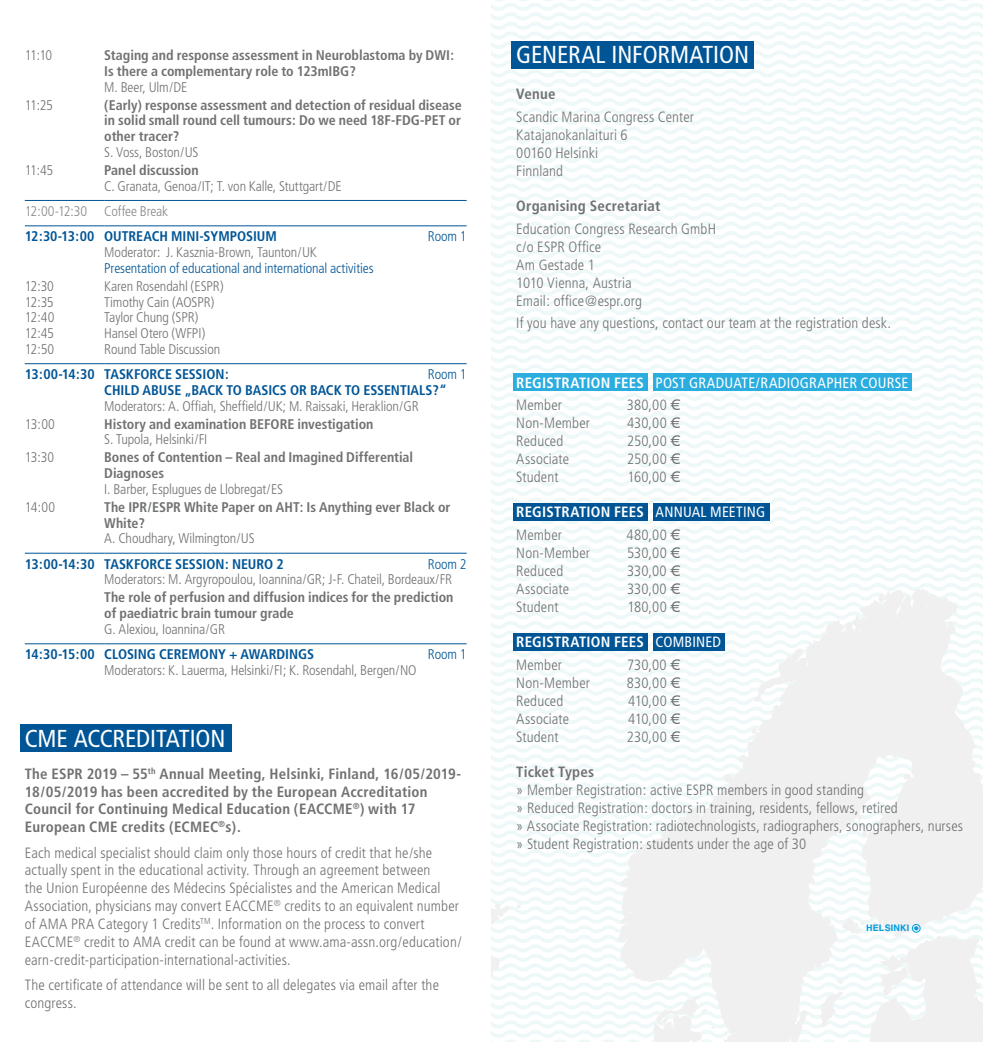
<style>
.page{position:relative;width:983px;height:1042px;background:#fff}
.page>*{position:absolute;margin:0;border:0;box-sizing:border-box;transform-origin:0 0}
.t1{font:condensed 24.5px "Frutiger";letter-spacing:-.005em;color:#fff}
.t2{font:300 condensed 14.88px/17.8px "Frutiger";letter-spacing:.01em;color:#707172}
.t3{font:700 condensed 14.88px/17.8px "Frutiger";letter-spacing:.015em;color:#707172}
.t4{font:700 condensed 14.88px/22.8px "Frutiger";letter-spacing:.015em;color:#fff}
.t5{font:condensed 14.88px/22.8px "Frutiger";letter-spacing:.015em;color:#fff}
.t6{font:300 condensed 14px/15.8px "Frutiger";letter-spacing:-.01em;color:#707172;text-align:justify}
.t7{font:700 condensed 14px/15.8px "Frutiger";letter-spacing:-.005em;color:#707172}
.t8{font:700 condensed 14px "Frutiger";letter-spacing:-.005em;color:#005596}
.t9{font:300 condensed 14px "Frutiger";letter-spacing:-.01em;color:#005596}
.t10{font:300 condensed 14px "Frutiger";letter-spacing:-.01em;color:#87888a}
.t11{font:700 8.92px "Schulbuch Nord";letter-spacing:.02em;color:#009ee0}
.s1{font-weight:700}
.s2{font-weight:300;color:#707172}
.s3{font-weight:400}
</style>
<div class="page">
<svg style="left:491px;top:0;width:491px;height:1042px"></svg>
<div style="left:911px;top:924px;width:9px;height:8px;border:1px solid #009ee0;border-radius:50%"></div>
<hr style="left:25px;top:200px;width:79px;height:1px;background:#005596">
<hr style="left:104px;top:200px;width:362px;height:1px;background:#005596">
<hr style="left:25px;top:225px;width:79px;height:1px;background:#005596">
<hr style="left:104px;top:225px;width:362px;height:1px;background:#005596">
<hr style="left:25px;top:363px;width:79px;height:1px;background:#005596">
<hr style="left:25px;top:553px;width:79px;height:1px;background:#005596">
<hr style="left:25px;top:643px;width:79px;height:1px;background:#005596">
<hr style="left:104px;top:363px;width:362px;height:1px;background:#005596">
<hr style="left:104px;top:553px;width:362px;height:1px;background:#005596">
<hr style="left:104px;top:643px;width:362px;height:1px;background:#005596">
<div style="left:20px;top:724px;width:212px;height:28px;background:#005596"></div>
<div style="left:653px;top:374px;width:258px;height:17px;background:#2baddf"></div>
<div style="left:653px;top:503px;width:116px;height:18px;background:#005596"></div>
<div style="left:653px;top:633px;width:71px;height:18px;background:#005596"></div>
<div style="left:513px;top:374px;width:134px;height:17px;background:#2baddf"></div>
<div style="left:513px;top:503px;width:134px;height:18px;background:#005596"></div>
<div style="left:513px;top:633px;width:134px;height:18px;background:#005596"></div>
<div style="left:511px;top:41px;width:242px;height:27px;background:#005596"></div>
<p class="t6" style="left:25px;top:48px;width:29px">11:10</p>
<p class="t7" style="left:104px;top:47px;width:351px">Staging and response assessment in Neuroblastoma by DWI:<br>Is there a complementary role to 123mIBG?</p>
<p class="t6" style="left:104px;top:79px;width:85px">M. Beer, Ulm/DE</p>
<p class="t6" style="left:25px;top:97px;width:30px">11:25</p>
<p class="t7" style="left:104px;top:97px;width:359px;text-align:justify">(Early) response assessment and detection of residual disease in solid small round cell tumours: Do we need 18F-FDG-PET or other tracer?</p>
<p class="t6" style="left:104px;top:144px;width:96px">S. Voss, Boston/US</p>
<p class="t6" style="left:25px;top:162px;width:30px">11:45</p>
<p class="t7" style="left:104px;top:162px;width:96px">Panel discussion</p>
<p class="t6" style="left:104px;top:178px;width:239px">C. Granata, Genoa/IT; T. von Kalle, Stuttgart/DE</p>
<p class="t10" style="left:25px;top:203px;width:145px">12:00-12:30 Coffee Break</p>
<p class="t8" style="left:25px;top:228px;width:253px">12:30-13:00 OUTREACH MINI-SYMPOSIUM</p>
<p class="t9" style="left:428px;top:228px;width:40px">Room 1</p>
<p class="t6" style="left:104px;top:244px;width:214px">Moderator: J. Kasznia-Brown, Taunton/UK</p>
<p class="t9" style="left:104px;top:260px;width:271px">Presentation of educational and international activities</p>
<p class="t6" style="left:25px;top:278px;width:31px">12:30<br>12:35<br>12:40<br>12:45<br>12:50</p>
<p class="t6" style="left:104px;top:278px;width:121px;text-align:left">Karen Rosendahl (ESPR)<br>Timothy Cain (AOSPR)<br>Taylor Chung (SPR)<br>Hansel Otero (WFPI)<br>Round Table Discussion</p>
<p class="t8" style="left:25px;top:366px;width:205px">13:00-14:30 TASKFORCE SESSION:</p>
<p class="t9" style="left:428px;top:366px;width:40px">Room 1</p>
<p class="t8" style="left:104px;top:382px;width:344px">CHILD ABUSE „BACK TO BASICS OR BACK TO ESSENTIALS?“</p>
<p class="t6" style="left:104px;top:398px;width:316px">Moderators: A. Offiah, Sheffield/UK; M. Raissaki, Heraklion/GR</p>
<p class="t6" style="left:25px;top:416px;width:32px">13:00</p>
<p class="t7" style="left:104px;top:416px;width:270px">History and examination BEFORE investigation</p>
<p class="t6" style="left:104px;top:432px;width:105px">S. Tupola, Helsinki/FI</p>
<p class="t6" style="left:25px;top:450px;width:31px">13:30</p>
<p class="t7" style="left:104px;top:449px;width:310px">Bones of Contention – Real and Imagined Differential<br>Diagnoses</p>
<p class="t6" style="left:104px;top:481px;width:180px">I. Barber, Esplugues de Llobregat/ES</p>
<p class="t6" style="left:25px;top:499px;width:32px">14:00</p>
<p class="t7" style="left:104px;top:499px;width:347px">The IPR/ESPR White Paper on AHT: Is Anything ever Black or<br>White?</p>
<p class="t6" style="left:104px;top:531px;width:152px">A. Choudhary, Wilmington/US</p>
<p class="t8" style="left:25px;top:555px;width:260px">13:00-14:30 TASKFORCE SESSION: NEURO 2</p>
<p class="t9" style="left:428px;top:556px;width:40px">Room 2</p>
<p class="t6" style="left:104px;top:572px;width:349px">Moderators: M. Argyropoulou, Ioannina/GR; J-F. Chateil, Bordeaux/FR</p>
<p class="t7" style="left:104px;top:590px;width:350px">The role of perfusion and diffusion indices for the prediction of paediatric brain tumour grade</p>
<p class="t6" style="left:104px;top:621px;width:122px">G. Alexiou, Ioannina/GR</p>
<p class="t8" style="left:25px;top:646px;width:291px">14:30-15:00 CLOSING CEREMONY + AWARDINGS</p>
<p class="t9" style="left:428px;top:646px;width:40px">Room 1</p>
<p class="t6" style="left:104px;top:662px;width:314px">Moderators: K. Lauerma, Helsinki/FI; K. Rosendahl, Bergen/NO</p>
<h1 class="t1" style="left:25px;top:724px;width:202px">CME ACCREDITATION</h1>
<p class="t3" style="left:25px;top:764px;width:437px">The ESPR 2019 – 55<sup>th</sup> Annual Meeting, Helsinki, Finland, 16/05/2019- 18/05/2019 has been accredited by the European Accreditation Council for Continuing Medical Education (EACCME<sup>®</sup>) with 17<br>European CME credits (ECMEC<sup>®</sup>s).</p>
<p class="t2" style="left:25px;top:843px;width:438px">Each medical specialist should claim only those hours of credit that he/she actually spent in the educational activity. Through an agreement between<br>the Union Européenne des Médecins Spécialistes and the American Medical Association, physicians may convert EACCME<sup>®</sup> credits to an equivalent number of AMA PRA Category 1 Credits<sup>TM</sup>. Information on the process to convert EACCME<sup>®</sup> credit to AMA credit can be found at www.ama-assn.org/education/ earn-credit-participation-international-activities.</p>
<p class="t2" style="left:25px;top:976px;width:415px">The certificate of attendance will be sent to all delegates via email after the congress.</p>
<h1 class="t1" style="left:516px;top:40px;width:234px">GENERAL INFORMATION</h1>
<p class="t3" style="left:516px;top:85px;width:41px">Venue</p>
<p class="t2" style="left:516px;top:108px;width:179px">Scandic Marina Congress Center<br>Katajanokanlaituri 6<br>00160 Helsinki<br>Finnland</p>
<p class="t3" style="left:516px;top:197px;width:145px">Organising Secretariat</p>
<p class="t2" style="left:516px;top:220px;width:201px">Education Congress Research GmbH c/o ESPR Office<br>Am Gestade 1<br>1010 Vienna, Austria<br>Email: office@espr.org</p>
<p class="t2" style="left:516px;top:314px;width:376px">If you have any questions, contact our team at the registration desk.</p>
<p class="t5" style="left:516px;top:371px;width:393px"><span class="s1">REGISTRATION FEES</span> POST GRADUATE/RADIOGRAPHER COURSE<br><span class="s2">Member</span></p>
<p class="t2" style="left:626px;top:396px;width:49px">380,00 €</p>
<p class="t2" style="left:516px;top:414px;width:75px">Non-Member</p>
<p class="t2" style="left:627px;top:414px;width:48px">430,00 €</p>
<p class="t2" style="left:516px;top:432px;width:49px">Reduced</p>
<p class="t2" style="left:627px;top:432px;width:48px">250,00 €</p>
<p class="t2" style="left:516px;top:450px;width:54px">Associate</p>
<p class="t2" style="left:627px;top:450px;width:48px">250,00 €</p>
<p class="t2" style="left:516px;top:468px;width:44px">Student</p>
<p class="t2" style="left:627px;top:468px;width:48px">160,00 €</p>
<p class="t4" style="left:516px;top:501px;width:250px">REGISTRATION FEES <span class="s3">ANNUAL MEETING<br></span><span class="s2">Member</span></p>
<p class="t2" style="left:626px;top:526px;width:49px">480,00 €</p>
<p class="t2" style="left:516px;top:544px;width:75px">Non-Member</p>
<p class="t2" style="left:627px;top:544px;width:48px">530,00 €</p>
<p class="t2" style="left:516px;top:562px;width:49px">Reduced</p>
<p class="t2" style="left:627px;top:562px;width:48px">330,00 €</p>
<p class="t2" style="left:516px;top:580px;width:54px">Associate</p>
<p class="t2" style="left:627px;top:580px;width:48px">330,00 €</p>
<p class="t2" style="left:516px;top:598px;width:44px">Student</p>
<p class="t2" style="left:627px;top:598px;width:48px">180,00 €</p>
<p class="t4" style="left:516px;top:631px;width:206px">REGISTRATION FEES <span class="s3">COMBINED<br></span><span class="s2">Member</span></p>
<p class="t2" style="left:627px;top:656px;width:48px">730,00 €</p>
<p class="t2" style="left:516px;top:674px;width:75px">Non-Member</p>
<p class="t2" style="left:626px;top:674px;width:48px">830,00 €</p>
<p class="t2" style="left:516px;top:692px;width:49px">Reduced</p>
<p class="t2" style="left:628px;top:692px;width:47px">410,00 €</p>
<p class="t2" style="left:516px;top:710px;width:54px">Associate</p>
<p class="t2" style="left:628px;top:710px;width:47px">410,00 €</p>
<p class="t2" style="left:516px;top:728px;width:44px">Student</p>
<p class="t2" style="left:626px;top:728px;width:48px">230,00 €</p>
<p class="t3" style="left:516px;top:763px;width:79px">Ticket Types</p>
<p class="t2" style="left:516px;top:781px;width:448px">» Member Registration: active ESPR members in good standing<br>» Reduced Registration: doctors in training, residents, fellows, retired<br>» Associate Registration: radiotechnologists, radiographers, sonographers, nurses » Student Registration: students under the age of 30</p>
<p class="t11" style="left:866px;top:922px;width:45px">HELSINKI</p>
</div>
